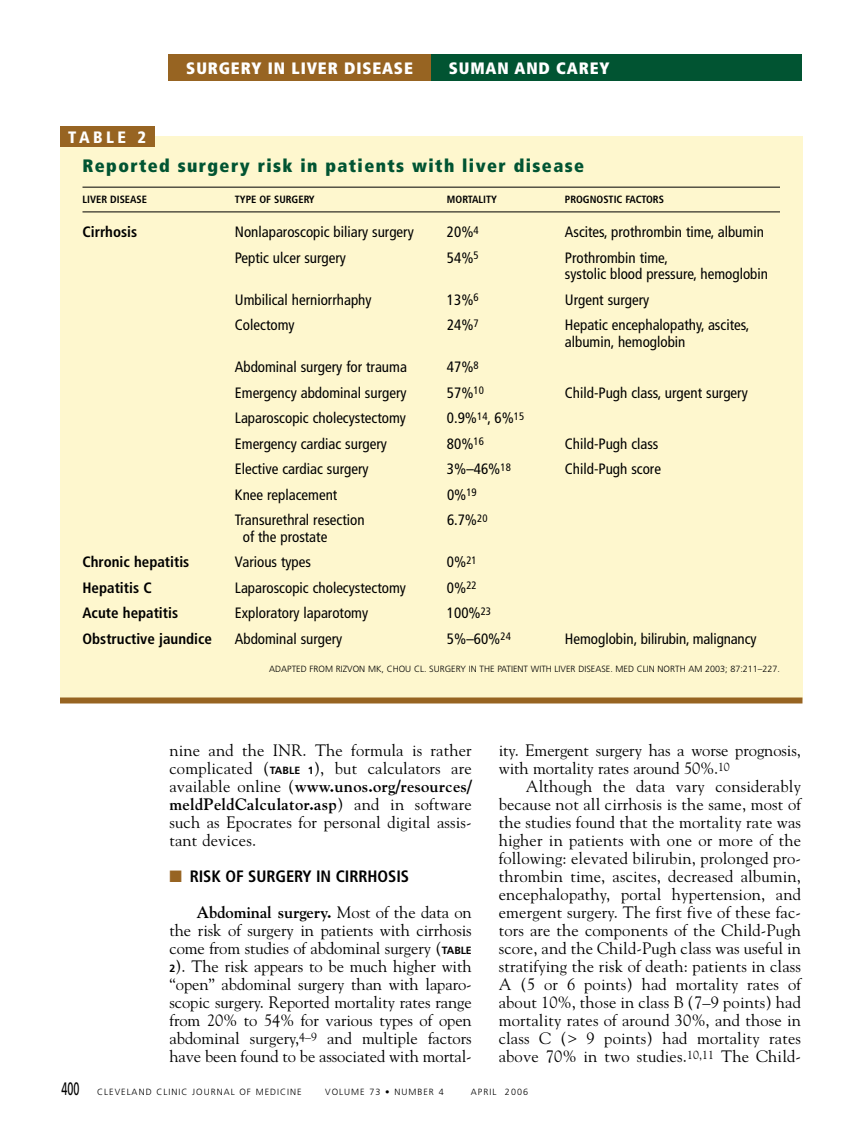
<style>
.page{position:relative;width:864px;height:1134px;background:#fff}
.page>*{position:absolute;margin:0;border:0;box-sizing:border-box;transform-origin:0 0}
.t1{font:900 condensed 18px "Frutiger";letter-spacing:.08em;color:#015432}
.t2{font:16.5px/18px "Goudy";color:#000;text-align:justify}
.t3{font:900 condensed 16.5px "Frutiger";letter-spacing:.05em;color:#fff}
.t4{font:700 condensed 16.5px "Frutiger";letter-spacing:-.005em;color:#000}
.t5{font:900 condensed 16.5px "Frutiger";letter-spacing:.21em;color:#fff}
.t6{font:condensed 15px/16.5px "Frutiger";color:#000}
.t7{font:700 condensed 15px "Frutiger";color:#000}
.t8{font:700 condensed 10.5px "Frutiger";color:#000}
.t9{font:300 9px "Frutiger";color:#000}
.t10{font:300 9px "Frutiger";letter-spacing:.11em;color:#000}
.s1{font-family:"Frutiger";font-weight:700;font-size:10.5px}
.s2{font-weight:700}
.s3{color:#976422}
.s4{font-weight:400;font-size:18px}
</style>
<div class="page">
<div style="left:431px;top:54px;width:371px;height:27px;background:#015432"></div>
<div style="left:168px;top:54px;width:263px;height:27px;background:#976422"></div>
<div style="left:60px;top:136px;width:742px;height:564px;background:#fef7ce"></div>
<hr style="left:82px;top:187px;width:698px;height:1px;background:#000">
<hr style="left:82px;top:212px;width:698px;height:1px;background:#000">
<div style="left:60px;top:126px;width:94px;height:21px;background:#976422"></div>
<div style="left:60px;top:698px;width:742px;height:6px;background:#976422"></div>
<p class="t5" style="left:68px;top:130px;width:79px">TABLE 2</p>
<p class="t3" style="left:186px;top:61px;width:228px">SURGERY IN LIVER DISEASE</p>
<p class="t3" style="left:449px;top:61px;width:162px">SUMAN AND CAREY</p>
<p class="t1" style="left:82px;top:159px;width:503px">Reported surgery risk in patients with liver disease</p>
<p class="t8" style="left:82px;top:195px;width:66px">LIVER DISEASE</p>
<p class="t8" style="left:235px;top:195px;width:81px">TYPE OF SURGERY</p>
<p class="t8" style="left:447px;top:195px;width:52px">MORTALITY</p>
<p class="t8" style="left:565px;top:195px;width:101px">PROGNOSTIC FACTORS</p>
<p class="t7" style="left:82px;top:226px;width:56px">Cirrhosis</p>
<p class="t6" style="left:235px;top:225px;width:180px">Nonlaparoscopic biliary surgery</p>
<p class="t6" style="left:447px;top:225px;width:33px">20%<sup>4</sup></p>
<p class="t6" style="left:565px;top:225px;width:201px">Ascites, prothrombin time, albumin</p>
<p class="t6" style="left:235px;top:250px;width:113px">Peptic ulcer surgery</p>
<p class="t6" style="left:447px;top:250px;width:33px">54%<sup>5</sup></p>
<p class="t6" style="left:565px;top:250px;width:205px">Prothrombin time,<br>systolic blood pressure, hemoglobin</p>
<p class="t6" style="left:235px;top:292px;width:138px">Umbilical herniorrhaphy</p>
<p class="t6" style="left:447px;top:292px;width:33px">13%<sup>6</sup></p>
<p class="t6" style="left:565px;top:292px;width:86px">Urgent surgery</p>
<p class="t6" style="left:235px;top:318px;width:61px">Colectomy</p>
<p class="t6" style="left:447px;top:318px;width:33px">24%<sup>7</sup></p>
<p class="t6" style="left:565px;top:318px;width:186px">Hepatic encephalopathy, ascites, albumin, hemoglobin</p>
<p class="t6" style="left:235px;top:360px;width:174px">Abdominal surgery for trauma</p>
<p class="t6" style="left:447px;top:360px;width:33px">47%<sup>8</sup></p>
<p class="t6" style="left:235px;top:385px;width:173px">Emergency abdominal surgery</p>
<p class="t6" style="left:447px;top:385px;width:38px">57%<sup>10</sup></p>
<p class="t6" style="left:565px;top:385px;width:184px">Child-Pugh class, urgent surgery</p>
<p class="t6" style="left:235px;top:411px;width:173px">Laparoscopic cholecystectomy</p>
<p class="t6" style="left:447px;top:411px;width:79px">0.9%<sup>14</sup>, 6%<sup>15</sup></p>
<p class="t6" style="left:235px;top:436px;width:153px">Emergency cardiac surgery</p>
<p class="t6" style="left:447px;top:436px;width:38px">80%<sup>16</sup></p>
<p class="t6" style="left:565px;top:436px;width:95px">Child-Pugh class</p>
<p class="t6" style="left:235px;top:462px;width:135px">Elective cardiac surgery</p>
<p class="t6" style="left:447px;top:462px;width:65px">3%–46%<sup>18</sup></p>
<p class="t6" style="left:565px;top:462px;width:98px">Child-Pugh score</p>
<p class="t6" style="left:235px;top:487px;width:104px">Knee replacement</p>
<p class="t6" style="left:447px;top:487px;width:31px">0%<sup>19</sup></p>
<p class="t6" style="left:235px;top:513px;width:131px">Transurethral resection</p>
<p class="t6" style="left:447px;top:513px;width:42px">6.7%<sup>20</sup></p>
<p class="t6" style="left:243px;top:529px;width:86px">of the prostate</p>
<p class="t7" style="left:82px;top:556px;width:108px">Chronic hepatitis</p>
<p class="t6" style="left:235px;top:555px;width:78px">Various types</p>
<p class="t6" style="left:447px;top:555px;width:31px">0%<sup>21</sup></p>
<p class="t7" style="left:82px;top:581px;width:71px">Hepatitis C</p>
<p class="t6" style="left:235px;top:580px;width:173px">Laparoscopic cholecystectomy</p>
<p class="t6" style="left:447px;top:580px;width:31px">0%<sup>22</sup></p>
<p class="t7" style="left:82px;top:607px;width:97px">Acute hepatitis</p>
<p class="t6" style="left:235px;top:606px;width:135px">Exploratory laparotomy</p>
<p class="t6" style="left:447px;top:606px;width:46px">100%<sup>23</sup></p>
<p class="t7" style="left:82px;top:632px;width:131px">Obstructive jaundice</p>
<p class="t6" style="left:235px;top:631px;width:109px">Abdominal surgery</p>
<p class="t6" style="left:447px;top:631px;width:65px">5%–60%<sup>24</sup></p>
<p class="t6" style="left:565px;top:631px;width:193px">Hemoglobin, bilirubin, malignancy</p>
<p class="t9" style="left:269px;top:665px;width:512px">ADAPTED FROM RIZVON MK, CHOU CL. SURGERY IN THE PATIENT WITH LIVER DISEASE. MED CLIN NORTH AM 2003; 87:211–227.</p>
<p class="t2" style="left:169px;top:743px;width:304px">nine and the INR. The formula is rather complicated (<span class="s1">TABLE 1</span>), but calculators are available online (<span class="s2">www.unos.org/resources/ meldPeldCalculator.asp</span>) and in software such as Epocrates for personal digital assis&shy;tant devices.</p>
<p class="t4" style="left:169px;top:870px;width:241px"><span class="s3">■</span> RISK OF SURGERY IN CIRRHOSIS</p>
<p class="t2" style="left:169px;top:905px;width:304px;text-indent:27px"><span class="s2">Abdominal surgery.</span> Most of the data on the risk of surgery in patients with cirrhosis come from studies of abdominal surgery (<span class="s1">TABLE 2</span>). The risk appears to be much higher with “open” abdominal surgery than with laparo&shy;scopic surgery. Reported mortality rates range from 20% to 54% for various types of open abdominal surgery,<sup>4–9</sup> and multiple factors have been found to be associated with mortal-</p>
<p class="t2" style="left:499px;top:743px;width:304px">ity. Emergent surgery has a worse prognosis, with mortality rates around 50%.<sup>10</sup></p>
<p class="t2" style="left:499px;top:779px;width:304px;text-indent:27px">Although the data vary considerably because not all cirrhosis is the same, most of the studies found that the mortality rate was higher in patients with one or more of the following: elevated bilirubin, prolonged pro&shy;thrombin time, ascites, decreased albumin, encephalopathy, portal hypertension, and emergent surgery. The first five of these fac&shy;tors are the components of the Child-Pugh score, and the Child-Pugh class was useful in stratifying the risk of death: patients in class A (5 or 6 points) had mortality rates of about 10%, those in class B (7–9 points) had mortality rates of around 30%, and those in class C (&gt; 9 points) had mortality rates above 70% in two studies.<sup>10,11</sup> The Child-</p>
<p class="t10" style="left:62px;top:1088px;width:242px"><span class="s4">400</span> CLEVELAND CLINIC JOURNAL OF MEDICINE</p>
<p class="t10" style="left:325px;top:1088px;width:120px">VOLUME 73 • NUMBER 4</p>
<p class="t10" style="left:471px;top:1088px;width:59px">APRIL 2006</p>
</div>
